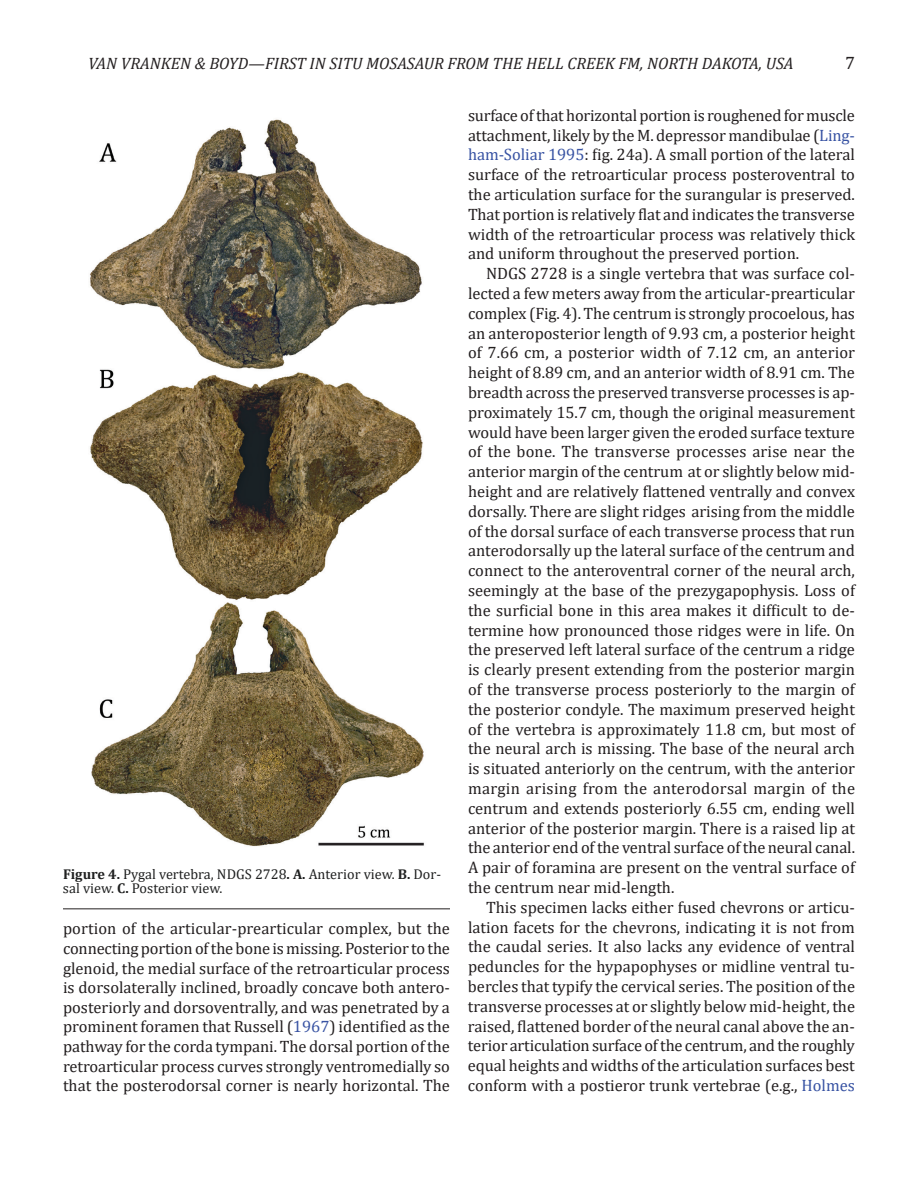
<style>
.page{position:relative;width:918px;height:1188px;background:#fff}
.page>*{position:absolute;margin:0;border:0;box-sizing:border-box;transform-origin:0 0}
.t1{font:18px "Cambria";color:#231f20}
.t2{font:16.5px/19.8px "Cambria";color:#231f20;text-align:justify}
.t3{font:italic 16.5px "Cambria";color:#231f20}
.t4{font:14.25px/13.5px "Cambria";color:#1f2020}
.s1{color:#3853a3}
.s2{font-weight:700}
</style>
<div class="page">
<img style="left:90px;top:119px;width:334px;height:728px">
<hr style="left:63px;top:909px;width:387px;height:1px;background:#231f20">
<p class="t3" style="left:88px;top:51px;width:707px">VAN VRANKEN &amp; BOYD—FIRST IN SITU MOSASAUR FROM THE HELL CREEK FM, NORTH DAKOTA, USA</p>
<p class="t1" style="left:845px;top:52px;width:11px">7</p>
<p class="t2" style="left:468px;top:105px;width:389px">surface of that horizontal portion is roughened for muscle attachment, likely by the M. depressor mandibulae (<span class="s1">Ling&shy;ham-Soliar 1995</span>: fig. 24a). A small portion of the lateral surface of the retroarticular process posteroventral to the articulation surface for the surangular is preserved.<br>That portion is relatively flat and indicates the transverse width of the retroarticular process was relatively thick and uniform throughout the preserved portion.</p>
<p class="t2" style="left:468px;top:264px;width:389px;text-indent:18px">NDGS 2728 is a single vertebra that was surface col&shy;lected a few meters away from the articular-prearticular complex (Fig. 4). The centrum is strongly procoelous, has an anteroposterior length of 9.93 cm, a posterior height of 7.66 cm, a posterior width of 7.12 cm, an anterior height of 8.89 cm, and an anterior width of 8.91 cm. The breadth across the preserved transverse processes is ap&shy;proximately 15.7 cm, though the original measurement would have been larger given the eroded surface texture of the bone. The transverse processes arise near the anterior margin of the centrum at or slightly below mid&shy;height and are relatively flattened ventrally and convex dorsally. There are slight ridges arising from the middle of the dorsal surface of each transverse process that run anterodorsally up the lateral surface of the centrum and connect to the anteroventral corner of the neural arch, seemingly at the base of the prezygapophysis. Loss of the surficial bone in this area makes it difficult to de&shy;termine how pronounced those ridges were in life. On the preserved left lateral surface of the centrum a ridge is clearly present extending from the posterior margin of the transverse process posteriorly to the margin of the posterior condyle. The maximum preserved height of the vertebra is approximately 11.8 cm, but most of the neural arch is missing. The base of the neural arch is situated anteriorly on the centrum, with the anterior margin arising from the anterodorsal margin of the centrum and extends posteriorly 6.55 cm, ending well anterior of the posterior margin. There is a raised lip at the anterior end of the ventral surface of the neural canal.<br>A pair of foramina are present on the ventral surface of the centrum near mid-length.</p>
<p class="t2" style="left:468px;top:897px;width:389px;text-indent:18px">This specimen lacks either fused chevrons or articu&shy;lation facets for the chevrons, indicating it is not from the caudal series. It also lacks any evidence of ventral peduncles for the hypapophyses or midline ventral tu&shy;bercles that typify the cervical series. The position of the transverse processes at or slightly below mid-height, the raised, flattened border of the neural canal above the an&shy;terior articulation surface of the centrum, and the roughly equal heights and widths of the articulation surfaces best conform with a postieror trunk vertebrae (e.g., <span class="s1">Holmes</span></p>
<p class="t4" style="left:63px;top:868px;width:380px"><span class="s2">Figure 4.</span> Pygal vertebra, NDGS 2728<span class="s2">. A.</span> Anterior view. <span class="s2">B.</span> Dor&shy;sal view. <span class="s2">C.</span> Posterior view.</p>
<p class="t2" style="left:63px;top:919px;width:389px">portion of the articular-prearticular complex, but the connecting portion of the bone is missing. Posterior to the glenoid, the medial surface of the retroarticular process is dorsolaterally inclined, broadly concave both antero&shy;posteriorly and dorsoventrally, and was penetrated by a prominent foramen that Russell (<span class="s1">1967</span>) identified as the pathway for the corda tympani. The dorsal portion of the retroarticular process curves strongly ventromedially so that the posterodorsal corner is nearly horizontal. The</p>
</div>
